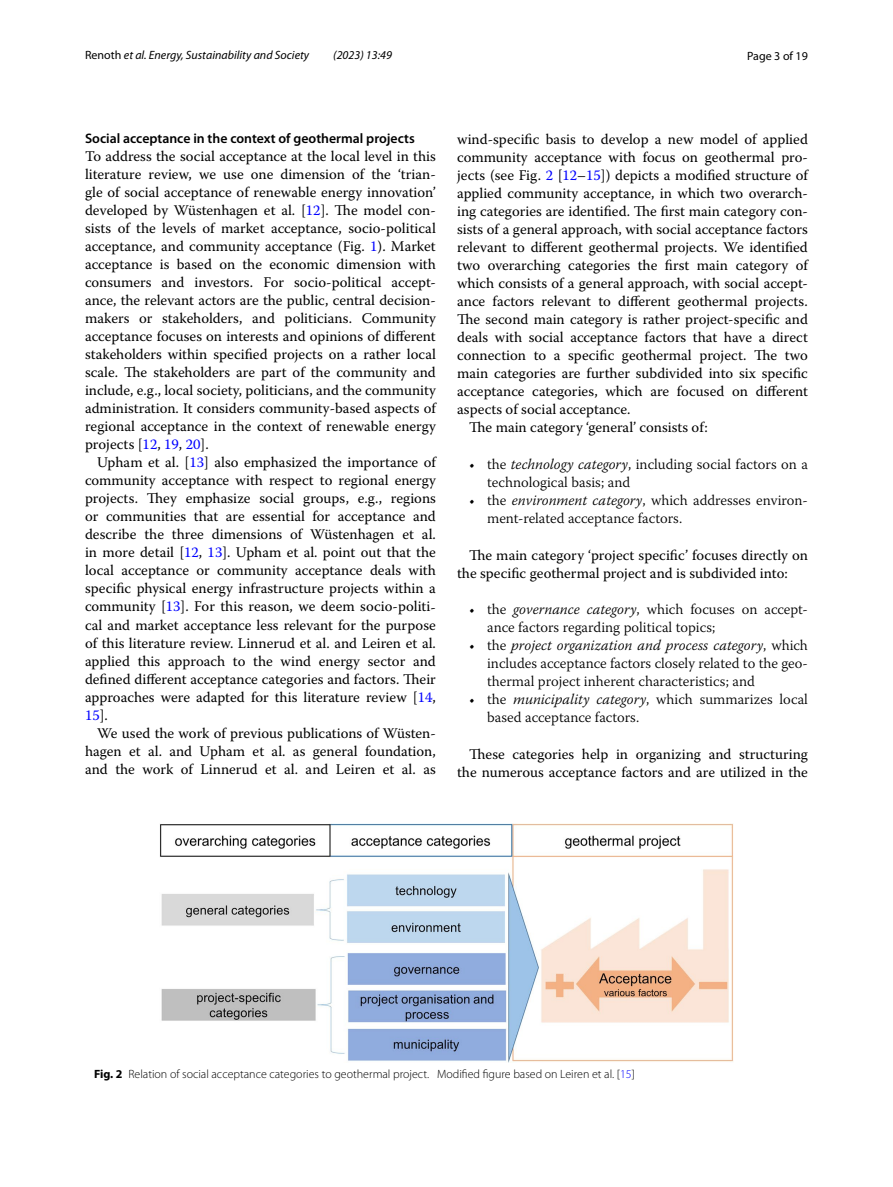
<style>
.page{position:relative;width:893px;height:1187px;background:#fff}
.page>*{position:absolute;margin:0;border:0;box-sizing:border-box;transform-origin:0 0}
.t1{font:14.7px/18px "Warnock Pro";color:#000;text-align:justify}
.t2{font:300 14.7px/18px "Warnock Pro";color:#000}
.t3{font:600 13.8px "Myriad Pro";color:#000}
.t4{font:300 12px "Myriad Pro";color:#000}
.t5{font:italic 12px "Myriad Pro";color:#000}
.t6{font:12px "Myriad Pro";color:#000}
.s1{font-style:normal}
.s2{color:#00f}
.s3{font-style:italic}
.s4{font-weight:700}
</style>
<div class="page">
<img style="left:160px;top:823px;width:573px;height:239px">
<p class="t5" style="left:85px;top:48px;width:226px"><span class="s1">Renoth</span> et al. Energy, Sustainability and Society</p>
<p class="t5" style="left:333px;top:48px;width:60px">(2023) 13:49</p>
<p class="t6" style="left:747px;top:48px;width:62px">Page 3 of 19</p>
<p class="t3" style="left:85px;top:130px;width:331px">Social acceptance in the context of geothermal projects</p>
<p class="t1" style="left:85px;top:147px;width:352px">To address the social acceptance at the local level in this literature review, we use one dimension of the ‘trian&shy;gle of social acceptance of renewable energy innovation’ developed by Wüstenhagen et al. [<span class="s2">12</span>]. The model con&shy;sists of the levels of market acceptance, socio-political acceptance, and community acceptance (Fig. <span class="s2">1</span>). Market acceptance is based on the economic dimension with consumers and investors. For socio-political accept&shy;ance, the relevant actors are the public, central decision&shy;makers or stakeholders, and politicians. Community acceptance focuses on interests and opinions of different stakeholders within specified projects on a rather local scale. The stakeholders are part of the community and include, e.g., local society, politicians, and the community administration. It considers community-based aspects of regional acceptance in the context of renewable energy projects [<span class="s2">12</span>, <span class="s2">19</span>, <span class="s2">20</span>].</p>
<p class="t1" style="left:85px;top:453px;width:352px;text-indent:12px">Upham et al. [<span class="s2">13</span>] also emphasized the importance of community acceptance with respect to regional energy projects. They emphasize social groups, e.g., regions or communities that are essential for acceptance and describe the three dimensions of Wüstenhagen et al. in more detail [<span class="s2">12</span>, <span class="s2">13</span>]. Upham et al. point out that the local acceptance or community acceptance deals with specific physical energy infrastructure projects within a community [<span class="s2">13</span>]. For this reason, we deem socio-politi&shy;cal and market acceptance less relevant for the purpose of this literature review. Linnerud et al. and Leiren et al. applied this approach to the wind energy sector and defined different acceptance categories and factors. Their approaches were adapted for this literature review [<span class="s2">14</span>, <span class="s2">15</span>].</p>
<p class="t1" style="left:85px;top:723px;width:352px;text-indent:12px">We used the work of previous publications of Wüsten&shy;hagen et al. and Upham et al. as general foundation, and the work of Linnerud et al. and Leiren et al. as</p>
<p class="t1" style="left:457px;top:130px;width:352px">wind-specific basis to develop a new model of applied</p>
<p class="t1" style="left:457px;top:148px;width:352px">community acceptance with focus on geothermal pro-</p>
<p class="t1" style="left:457px;top:166px;width:352px">jects (see Fig. <span class="s2">2</span> [<span class="s2">12</span>–<span class="s2">15</span>]) depicts a modified structure of</p>
<p class="t1" style="left:457px;top:184px;width:352px">applied community acceptance, in which two overarch-</p>
<p class="t1" style="left:457px;top:202px;width:352px">ing categories are identified. The first main category con-</p>
<p class="t1" style="left:457px;top:220px;width:352px">sists of a general approach, with social acceptance factors</p>
<p class="t1" style="left:457px;top:238px;width:352px">relevant to different geothermal projects. We identified</p>
<p class="t1" style="left:457px;top:256px;width:352px">two overarching categories the first main category of</p>
<p class="t1" style="left:457px;top:274px;width:352px">which consists of a general approach, with social accept-</p>
<p class="t1" style="left:457px;top:292px;width:352px">ance factors relevant to different geothermal projects.</p>
<p class="t1" style="left:457px;top:310px;width:352px">The second main category is rather project-specific and</p>
<p class="t1" style="left:457px;top:328px;width:352px">deals with social acceptance factors that have a direct</p>
<p class="t1" style="left:457px;top:346px;width:352px">connection to a specific geothermal project. The two</p>
<p class="t1" style="left:457px;top:364px;width:352px">main categories are further subdivided into six specific</p>
<p class="t1" style="left:457px;top:382px;width:352px">acceptance categories, which are focused on different</p>
<p class="t1" style="left:457px;top:400px;width:175px">aspects of social acceptance.</p>
<p class="t1" style="left:469px;top:418px;width:240px">The main category ‘general’ consists of:</p>
<p class="t2" style="left:487px;top:454px;width:322px;text-indent:-18px">• the <span class="s3">technology category</span>, including social factors on a technological basis; and</p>
<p class="t2" style="left:487px;top:490px;width:322px;text-indent:-18px">• the <span class="s3">environment category</span>, which addresses environ&shy;ment-related acceptance factors.</p>
<p class="t1" style="left:457px;top:545px;width:352px;text-indent:12px">The main category ‘project specific’ focuses directly on the specific geothermal project and is subdivided into:</p>
<p class="t2" style="left:487px;top:600px;width:322px;text-indent:-18px">• the <span class="s3">governance category</span>, which focuses on accept&shy;ance factors regarding political topics;</p>
<p class="t2" style="left:487px;top:636px;width:322px;text-align:justify;text-indent:-18px">• the <span class="s3">project organization and process category</span>, which includes acceptance factors closely related to the geo&shy;thermal project inherent characteristics; and</p>
<p class="t2" style="left:487px;top:690px;width:322px;text-indent:-18px">• the <span class="s3">municipality category</span>, which summarizes local based acceptance factors.</p>
<p class="t1" style="left:457px;top:745px;width:352px;text-align:right">These categories help in organizing and structuring the numerous acceptance factors and are utilized in the</p>
<p class="t4" style="left:94px;top:1067px;width:542px"><span class="s4">Fig. 2</span> Relation of social acceptance categories to geothermal project. Modified figure based on Leiren et al. [<span class="s2">15</span>]</p>
</div>
